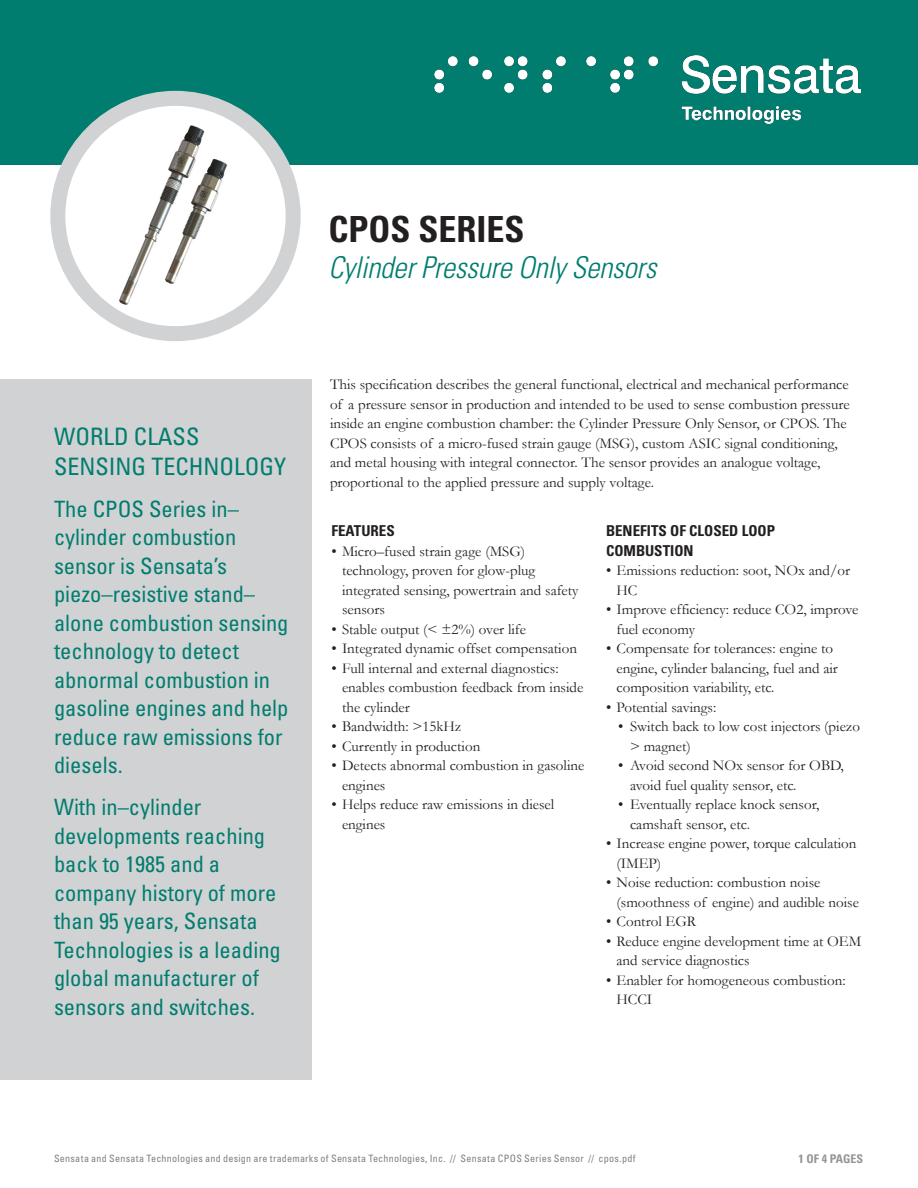
<style>
.page{position:relative;width:918px;height:1188px;background:#fff}
.page>*{position:absolute;margin:0;border:0;box-sizing:border-box;transform-origin:0 0}
.t1{font:700 condensed 36px "Univers";color:#231f20}
.t2{font:italic 300 condensed 30px "Univers";letter-spacing:-.01em;color:#007d6f}
.t3{font:condensed 24px/30px "Univers";color:#007d6f}
.t4{font:condensed 22.5px/28.5px "Univers";color:#007d6f}
.t5{font:15px/19.5px "Garamond";color:#231f20}
.Paragraph_Header{font:700 condensed 15px/19.5px "Univers";color:#231f20}
.Text{font:700 condensed 12px "Univers";color:#939598}
.Legal_Copy{font:condensed 10.2px "Univers";letter-spacing:.025em;color:#808080}
</style>
<div class="page">
<div style="left:0;top:0;width:918px;height:164px;background:#007d6f"></div>
<div style="left:0;top:380px;width:312px;height:700px;background:#d1d2d4"></div>
<svg style="left:58px;top:98px;width:235px;height:236px"></svg>
<div style="left:50px;top:91px;width:251px;height:250px;border:15px solid #d1d2d4;border-radius:50%"></div>
<img style="left:434px;top:55px;width:427px;height:68px">
<img style="left:117px;top:123px;width:111px;height:183px">
<p class="t3" style="left:54px;top:421px;width:234px">WORLD CLASS<br>SENSING TECHNOLOGY</p>
<p class="t4" style="left:54px;top:494px;width:236px">The CPOS Series in– cylinder combustion sensor is Sensata’s piezo–resistive stand– alone combustion sensing technology to detect abnormal combustion in gasoline engines and help reduce raw emissions for diesels.</p>
<p class="t4" style="left:54px;top:792px;width:228px">With in–cylinder developments reaching back to 1985 and a company history of more than 95 years, Sensata<br>Technologies is a leading global manufacturer of sensors and switches.</p>
<p class="t1" style="left:328px;top:207px;width:198px">CPOS SERIES</p>
<p class="t2" style="left:328px;top:250px;width:329px">Cylinder Pressure Only Sensors</p>
<p class="t5" style="left:330px;top:374px;width:521px">This specification describes the general functional, electrical and mechanical performance of a pressure sensor in production and intended to be used to sense combustion pressure inside an engine combustion chamber: the Cylinder Pressure Only Sensor, or CPOS. The CPOS consists of a micro-fused strain gauge (MSG), custom ASIC signal conditioning, and metal housing with integral connector. The sensor provides an analogue voltage, proportional to the applied pressure and supply voltage.</p>
<p class="Paragraph_Header" style="left:332px;top:521px;width:65px">FEATURES</p>
<p class="t5" style="left:342px;top:541px;width:238px;text-indent:-10px">• Micro–fused strain gage (MSG) technology, proven for glow-plug integrated sensing, powertrain and safety sensors</p>
<p class="t5" style="left:332px;top:619px;width:196px">• Stable output (&lt; ±2%) over life</p>
<p class="t5" style="left:332px;top:639px;width:247px">• Integrated dynamic offset compensation</p>
<p class="t5" style="left:342px;top:658px;width:243px;text-indent:-10px">• Full internal and external diagnostics: enables combustion feedback from inside the cylinder</p>
<p class="t5" style="left:332px;top:717px;width:131px">• Bandwidth: &gt;15kHz</p>
<p class="t5" style="left:332px;top:736px;width:150px">• Currently in production</p>
<p class="t5" style="left:342px;top:756px;width:244px;text-indent:-10px">• Detects abnormal combustion in gasoline engines</p>
<p class="t5" style="left:342px;top:795px;width:214px;text-indent:-10px">• Helps reduce raw emissions in diesel engines</p>
<p class="Paragraph_Header" style="left:606px;top:521px;width:171px">BENEFITS OF CLOSED LOOP<br>COMBUSTION</p>
<p class="t5" style="left:616px;top:561px;width:235px;text-indent:-10px">• Emissions reduction: soot, NOx and/or<br>HC</p>
<p class="t5" style="left:616px;top:600px;width:243px;text-indent:-10px">• Improve efficiency: reduce CO2, improve fuel economy</p>
<p class="t5" style="left:616px;top:639px;width:223px;text-indent:-10px">• Compensate for tolerances: engine to engine, cylinder balancing, fuel and air composition variability, etc.</p>
<p class="t5" style="left:606px;top:697px;width:112px">• Potential savings:</p>
<p class="t5" style="left:630px;top:717px;width:232px;text-indent:-12px">• Switch back to low cost injectors (piezo &gt; magnet)</p>
<p class="t5" style="left:630px;top:756px;width:215px;text-indent:-12px">• Avoid second NOx sensor for OBD, avoid fuel quality sensor, etc.</p>
<p class="t5" style="left:630px;top:795px;width:191px;text-indent:-12px">• Eventually replace knock sensor, camshaft sensor, etc.</p>
<p class="t5" style="left:616px;top:834px;width:242px;text-indent:-10px">• Increase engine power, torque calculation (IMEP)</p>
<p class="t5" style="left:616px;top:873px;width:244px;text-indent:-10px">• Noise reduction: combustion noise (smoothness of engine) and audible noise</p>
<p class="t5" style="left:606px;top:912px;width:92px">• Control EGR</p>
<p class="t5" style="left:616px;top:931px;width:246px;text-indent:-10px">• Reduce engine development time at OEM and service diagnostics</p>
<p class="t5" style="left:616px;top:970px;width:231px;text-indent:-10px">• Enabler for homogeneous combustion:<br>HCCI</p>
<p class="Legal_Copy" style="left:54px;top:1152px;width:583px">Sensata and Sensata Technologies and design are trademarks of Sensata Technologies, Inc. // Sensata CPOS Series Sensor // cpos.pdf</p>
<p class="Text" style="left:798px;top:1151px;width:66px">1 OF 4 PAGES</p>
</div>
